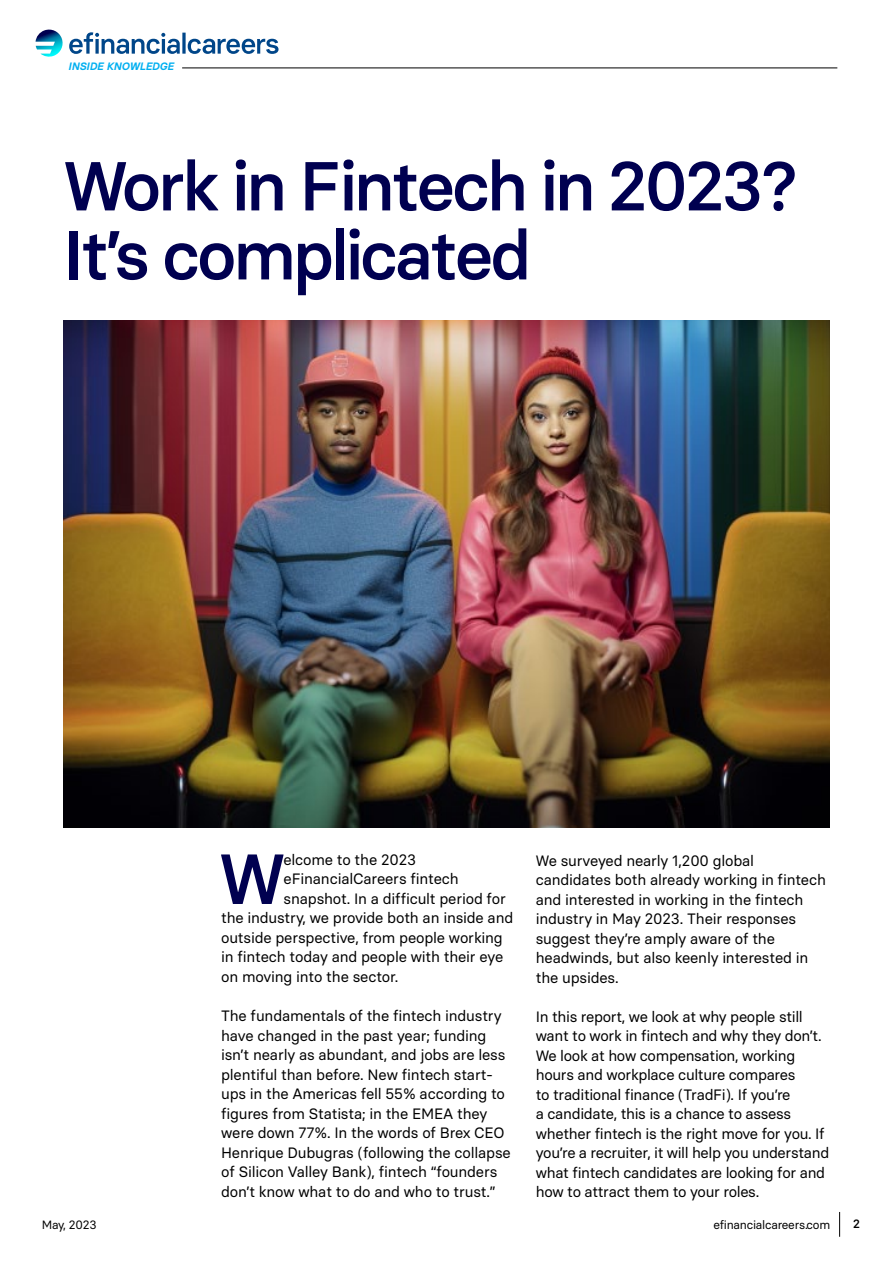
<style>
.page{position:relative;width:893px;height:1263px;background:#fff}
.page>*{position:absolute;margin:0;border:0;box-sizing:border-box;transform-origin:0 0}
.t1{font:500 70.65px "Basier Square";color:#000050}
.t2{font:500 69px/69px "Basier Circle";letter-spacing:-.04em;color:#000050}
.t3{font:15px/19.5px "Basier Square";letter-spacing:-.01em;color:#000}
.t4{font:12px "Basier Square";letter-spacing:-.02em;color:#000}
.t5{font:500 12px "Basier Square";color:#000}
.t6{font:italic 600 10.65px "Basier Square";color:#00aff0}
</style>
<div class="page">
<svg style="left:839px;top:1212px;width:1px;height:25px"></svg>
<hr style="left:182px;top:68px;width:655px;height:1px;background:#000">
<svg style="left:36px;top:29px;width:243px;height:28px"></svg>
<img style="left:64px;top:320px;width:765px;height:507px">
<p class="t6" style="left:68px;top:60px;width:107px">INSIDE KNOWLEDGE</p>
<h2 class="t2" style="left:64px;top:151px;width:736px">Work in Fintech in 2023?<br>It’s complicated</h2>
<h1 class="t1" style="left:220px;top:835px;width:67px">W</h1>
<p class="t3" style="left:284px;top:850px;width:134px">elcome to the 2023</p>
<p class="t3" style="left:284px;top:869px;width:177px">eFinancialCareers fintech</p>
<p class="t3" style="left:284px;top:889px;width:224px">snapshot. In a difficult period for</p>
<p class="t3" style="left:221px;top:908px;width:294px">the industry, we provide both an inside and</p>
<p class="t3" style="left:221px;top:928px;width:283px">outside perspective, from people working</p>
<p class="t3" style="left:221px;top:947px;width:284px">in fintech today and people with their eye</p>
<p class="t3" style="left:221px;top:967px;width:179px">on moving into the sector.</p>
<p class="t3" style="left:221px;top:1006px;width:291px">The fundamentals of the fintech industry have changed in the past year; funding isn’t nearly as abundant, and jobs are less plentiful than before. New fintech start&shy;ups in the Americas fell 55% according to figures from Statista; in the EMEA they were down 77%. In the words of Brex CEO Henrique Dubugras (following the collapse of Silicon Valley Bank), fintech “founders don’t know what to do and who to trust.”</p>
<p class="t3" style="left:536px;top:850px;width:292px">We surveyed nearly 1,200 global candidates both already working in fintech and interested in working in the fintech industry in May 2023. Their responses suggest they’re amply aware of the headwinds, but also keenly interested in the upsides.</p>
<p class="t3" style="left:536px;top:1006px;width:295px">In this report, we look at why people still want to work in fintech and why they don’t.<br>We look at how compensation, working hours and workplace culture compares<br>to traditional finance (TradFi). If you’re<br>a candidate, this is a chance to assess whether fintech is the right move for you. If you’re a recruiter, it will help you understand what fintech candidates are looking for and how to attract them to your roles.</p>
<p class="t4" style="left:42px;top:1217px;width:56px">May, 2023</p>
<p class="t4" style="left:713px;top:1217px;width:118px">efinancialcareers.com</p>
<p class="t5" style="left:853px;top:1216px;width:8px">2</p>
</div>
